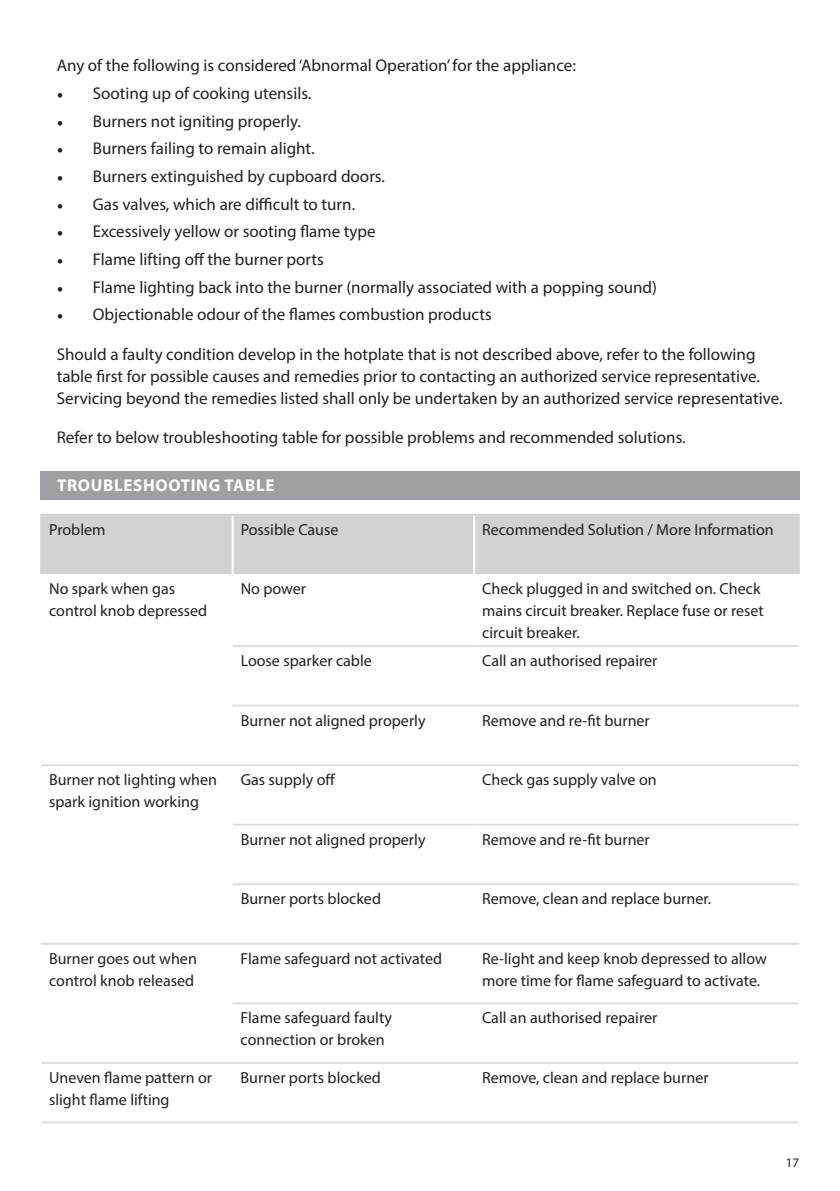
<style>
.page{position:relative;width:840px;height:1191px;background:#fff}
.page>*{position:absolute;margin:0;border:0;box-sizing:border-box;transform-origin:0 0}
.t1{font:17px/22px "Myriad Pro";color:#231f20}
.t2{font:700 17px "Myriad Pro";letter-spacing:.04em;color:#fff}
.t3{font:16px/22px "Myriad Pro";color:#231f20}
.t4{font:13px "Myriad Pro";color:#231f20}
.s1{font-family:"Minion Pro"}
</style>
<div class="page">
<div style="left:42px;top:516px;width:755px;height:58px;background:#d1d2d4"></div>
<hr style="left:231px;top:516px;width:2px;height:58px;background:#fff">
<hr style="left:473px;top:516px;width:2px;height:58px;background:#fff">
<hr style="left:40px;top:514px;width:192px;height:2px;background:#d1d2d4">
<hr style="left:40px;top:516px;width:2px;height:58px;background:#d1d2d4">
<hr style="left:232px;top:514px;width:242px;height:2px;background:#d1d2d4">
<hr style="left:474px;top:514px;width:325px;height:2px;background:#d1d2d4">
<hr style="left:797px;top:516px;width:2px;height:58px;background:#d1d2d4">
<hr style="left:232px;top:645px;width:242px;height:2px;background:#dcdddf">
<hr style="left:474px;top:645px;width:324px;height:2px;background:#dcdddf">
<hr style="left:232px;top:704px;width:242px;height:2px;background:#dcdddf">
<hr style="left:474px;top:704px;width:324px;height:2px;background:#dcdddf">
<hr style="left:41px;top:764px;width:191px;height:2px;background:#dcdddf">
<hr style="left:232px;top:764px;width:242px;height:2px;background:#dcdddf">
<hr style="left:474px;top:764px;width:324px;height:2px;background:#dcdddf">
<hr style="left:232px;top:823px;width:242px;height:2px;background:#dcdddf">
<hr style="left:474px;top:823px;width:324px;height:2px;background:#dcdddf">
<hr style="left:232px;top:883px;width:242px;height:2px;background:#dcdddf">
<hr style="left:474px;top:883px;width:324px;height:2px;background:#dcdddf">
<hr style="left:41px;top:942px;width:191px;height:2px;background:#dcdddf">
<hr style="left:232px;top:942px;width:242px;height:2px;background:#dcdddf">
<hr style="left:474px;top:942px;width:324px;height:2px;background:#dcdddf">
<hr style="left:232px;top:1002px;width:242px;height:2px;background:#dcdddf">
<hr style="left:474px;top:1002px;width:324px;height:2px;background:#dcdddf">
<hr style="left:41px;top:1062px;width:191px;height:2px;background:#dcdddf">
<hr style="left:232px;top:1062px;width:242px;height:2px;background:#dcdddf">
<hr style="left:474px;top:1062px;width:324px;height:2px;background:#dcdddf">
<hr style="left:41px;top:1121px;width:191px;height:2px;background:#dcdddf">
<hr style="left:232px;top:1121px;width:242px;height:2px;background:#dcdddf">
<hr style="left:474px;top:1121px;width:324px;height:2px;background:#dcdddf">
<div style="left:40px;top:470px;width:759px;height:29px;background:#9d9fa2"></div>
<p class="t1" style="left:57px;top:54px;width:520px">Any of the following is considered ‘Abnormal Operation’ for the appliance:</p>
<p class="t1" style="left:57px;top:82px;width:256px"><span class="s1">•</span> Sooting up of cooking utensils.</p>
<p class="t1" style="left:57px;top:110px;width:246px"><span class="s1">•</span> Burners not igniting properly.</p>
<p class="t1" style="left:57px;top:137px;width:259px"><span class="s1">•</span> Burners failing to remain alight.</p>
<p class="t1" style="left:57px;top:165px;width:329px"><span class="s1">•</span> Burners extinguished by cupboard doors.</p>
<p class="t1" style="left:57px;top:193px;width:300px"><span class="s1">•</span> Gas valves, which are difficult to turn.</p>
<p class="t1" style="left:57px;top:220px;width:320px"><span class="s1">•</span> Excessively yellow or sooting flame type</p>
<p class="t1" style="left:57px;top:248px;width:268px"><span class="s1">•</span> Flame lifting off the burner ports</p>
<p class="t1" style="left:57px;top:276px;width:601px"><span class="s1">•</span> Flame lighting back into the burner (normally associated with a popping sound)</p>
<p class="t1" style="left:57px;top:303px;width:436px"><span class="s1">•</span> Objectionable odour of the flames combustion products</p>
<p class="t1" style="left:57px;top:342px;width:726px">Should a faulty condition develop in the hotplate that is not described above, refer to the following table first for possible causes and remedies prior to contacting an authorized service representative.<br>Servicing beyond the remedies listed shall only be undertaken by an authorized service representative.</p>
<p class="t1" style="left:57px;top:425px;width:630px">Refer to below troubleshooting table for possible problems and recommended solutions.</p>
<p class="t2" style="left:57px;top:474px;width:219px">TROUBLESHOOTING TABLE</p>
<p class="t3" style="left:49px;top:518px;width:58px">Problem</p>
<p class="t3" style="left:240px;top:518px;width:99px">Possible Cause</p>
<p class="t3" style="left:482px;top:518px;width:293px">Recommended Solution / More Information</p>
<p class="t3" style="left:49px;top:577px;width:159px">No spark when gas control knob depressed</p>
<p class="t3" style="left:240px;top:577px;width:67px">No power</p>
<p class="t3" style="left:482px;top:577px;width:283px">Check plugged in and switched on. Check mains circuit breaker. Replace fuse or reset circuit breaker.</p>
<p class="t3" style="left:240px;top:649px;width:133px">Loose sparker cable</p>
<p class="t3" style="left:482px;top:649px;width:177px">Call an authorised repairer</p>
<p class="t3" style="left:240px;top:709px;width:186px">Burner not aligned properly</p>
<p class="t3" style="left:482px;top:709px;width:169px">Remove and re-fit burner</p>
<p class="t3" style="left:49px;top:768px;width:169px">Burner not lighting when spark ignition working</p>
<p class="t3" style="left:240px;top:768px;width:96px">Gas supply off</p>
<p class="t3" style="left:482px;top:768px;width:176px">Check gas supply valve on</p>
<p class="t3" style="left:240px;top:828px;width:186px">Burner not aligned properly</p>
<p class="t3" style="left:482px;top:828px;width:169px">Remove and re-fit burner</p>
<p class="t3" style="left:240px;top:887px;width:142px">Burner ports blocked</p>
<p class="t3" style="left:482px;top:887px;width:230px">Remove, clean and replace burner.</p>
<p class="t3" style="left:49px;top:947px;width:149px">Burner goes out when control knob released</p>
<p class="t3" style="left:240px;top:947px;width:203px">Flame safeguard not activated</p>
<p class="t3" style="left:482px;top:947px;width:286px">Re-light and keep knob depressed to allow more time for flame safeguard to activate.</p>
<p class="t3" style="left:240px;top:1006px;width:153px">Flame safeguard faulty connection or broken</p>
<p class="t3" style="left:482px;top:1006px;width:177px">Call an authorised repairer</p>
<p class="t3" style="left:49px;top:1066px;width:164px">Uneven flame pattern or slight flame lifting</p>
<p class="t3" style="left:240px;top:1066px;width:142px">Burner ports blocked</p>
<p class="t3" style="left:482px;top:1066px;width:228px">Remove, clean and replace burner</p>
<p class="t4" style="left:785px;top:1154px;width:15px">17</p>
</div>
